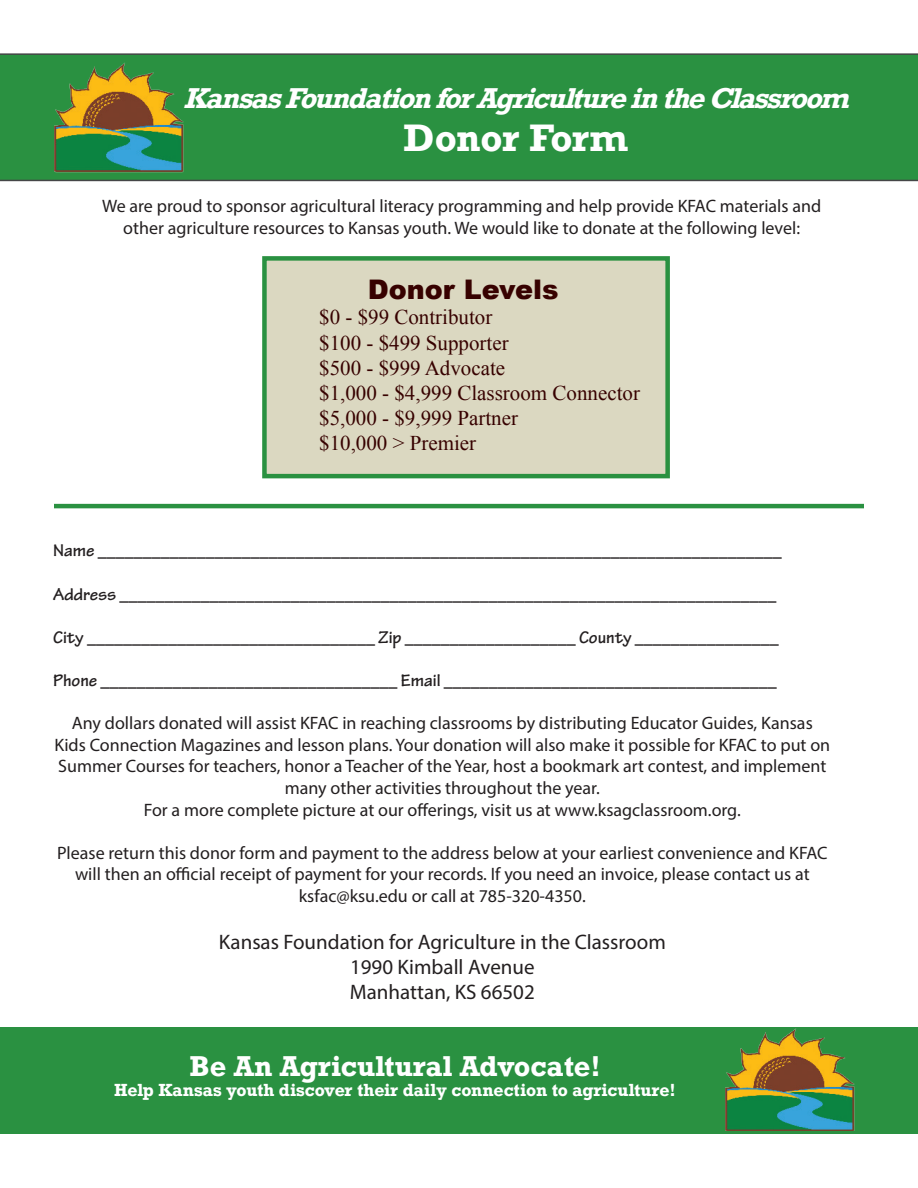
<style>
.page{position:relative;width:918px;height:1188px;background:#fff}
.page>*{position:absolute;margin:0;border:0;box-sizing:border-box;transform-origin:0 0}
.t1{font:700 36px "Rockwell";letter-spacing:-.015em;color:#fff}
.t2{font:italic 700 27px "Rockwell";color:#fff}
.t3{font:700 27px "Rockwell";color:#fff}
.t4{font:900 27px "Arial";color:#370100}
.t5{font:21px "Times New Roman";color:#370100}
.t6{font:21px "Myriad Pro";color:#231f20}
.t7{font:18px/21.6px "Myriad Pro";color:#231f20;text-align:center}
.t8{font:700 18px "Tekton Pro";color:#231f20}
.t9{font:700 16.5px "Rockwell";color:#fff}
</style>
<div class="page">
<div style="left:0;top:53px;width:918px;height:128px;background:#2a9141"></div>
<div style="left:0;top:1027px;width:918px;height:106px;background:#2a9141"></div>
<img style="left:53px;top:59px;width:133px;height:114px">
<div style="left:262px;top:256px;width:408px;height:222px;background:#dbd8c1;border:4px solid #2a9141"></div>
<img style="left:725px;top:1028px;width:130px;height:103px">
<hr style="left:54px;top:504px;width:810px;height:4px;background:#2a9141">
<p class="t2" style="left:183px;top:80px;width:676px">KansasFoundationforAgricultureintheClassroom</p>
<p class="t1" style="left:404px;top:114px;width:226px">Donor Form</p>
<p class="t7" style="left:102px;top:195px;width:721px">We are proud to sponsor agricultural literacy programming and help provide KFAC materials and other agriculture resources to Kansas youth. We would like to donate at the following level:</p>
<p class="t4" style="left:368px;top:270px;width:192px">Donor Levels</p>
<p class="t5" style="left:319px;top:303px;width:175px">$0 - $99 Contributor</p>
<p class="t5" style="left:319px;top:328px;width:191px">$100 - $499 Supporter</p>
<p class="t5" style="left:319px;top:354px;width:188px">$500 - $999 Advocate</p>
<p class="t5" style="left:319px;top:379px;width:322px">$1,000 - $4,999 Classroom Connector</p>
<p class="t5" style="left:319px;top:404px;width:200px">$5,000 - $9,999 Partner</p>
<p class="t5" style="left:319px;top:429px;width:159px">$10,000 &gt; Premier</p>
<p class="t8" style="left:53px;top:540px;width:730px">Name ____________________________________________________________________________</p>
<p class="t8" style="left:53px;top:583px;width:725px">Address _________________________________________________________________________</p>
<p class="t8" style="left:53px;top:627px;width:727px">City ________________________________ Zip ___________________ County ________________</p>
<p class="t8" style="left:53px;top:670px;width:725px">Phone _________________________________ Email _____________________________________</p>
<p class="t7" style="left:54px;top:712px;width:777px">Any dollars donated will assist KFAC in reaching classrooms by distributing Educator Guides, Kansas Kids Connection Magazines and lesson plans. Your donation will also make it possible for KFAC to put on Summer Courses for teachers, honor a Teacher of the Year, host a bookmark art contest, and implement many other activities throughout the year.</p>
<p class="t7" style="left:144px;top:799px;width:598px">For a more complete picture at our offerings, visit us at www.ksagclassroom.org.</p>
<p class="t7" style="left:57px;top:842px;width:772px">Please return this donor form and payment to the address below at your earliest convenience and KFAC will then an official receipt of payment for your records. If you need an invoice, please contact us at</p>
<p class="t7" style="left:299px;top:885px;width:288px">ksfac@ksu.edu or call at 785-320-4350.</p>
<p class="t6" style="left:219px;top:929px;width:448px">Kansas Foundation for Agriculture in the Classroom</p>
<p class="t6" style="left:350px;top:954px;width:186px">1990 Kimball Avenue</p>
<p class="t6" style="left:350px;top:979px;width:187px">Manhattan, KS 66502</p>
<p class="t3" style="left:189px;top:1049px;width:413px">Be An Agricultural Advocate!</p>
<p class="t9" style="left:114px;top:1079px;width:563px">Help Kansas youth discover their daily connection to agriculture!</p>
</div>
